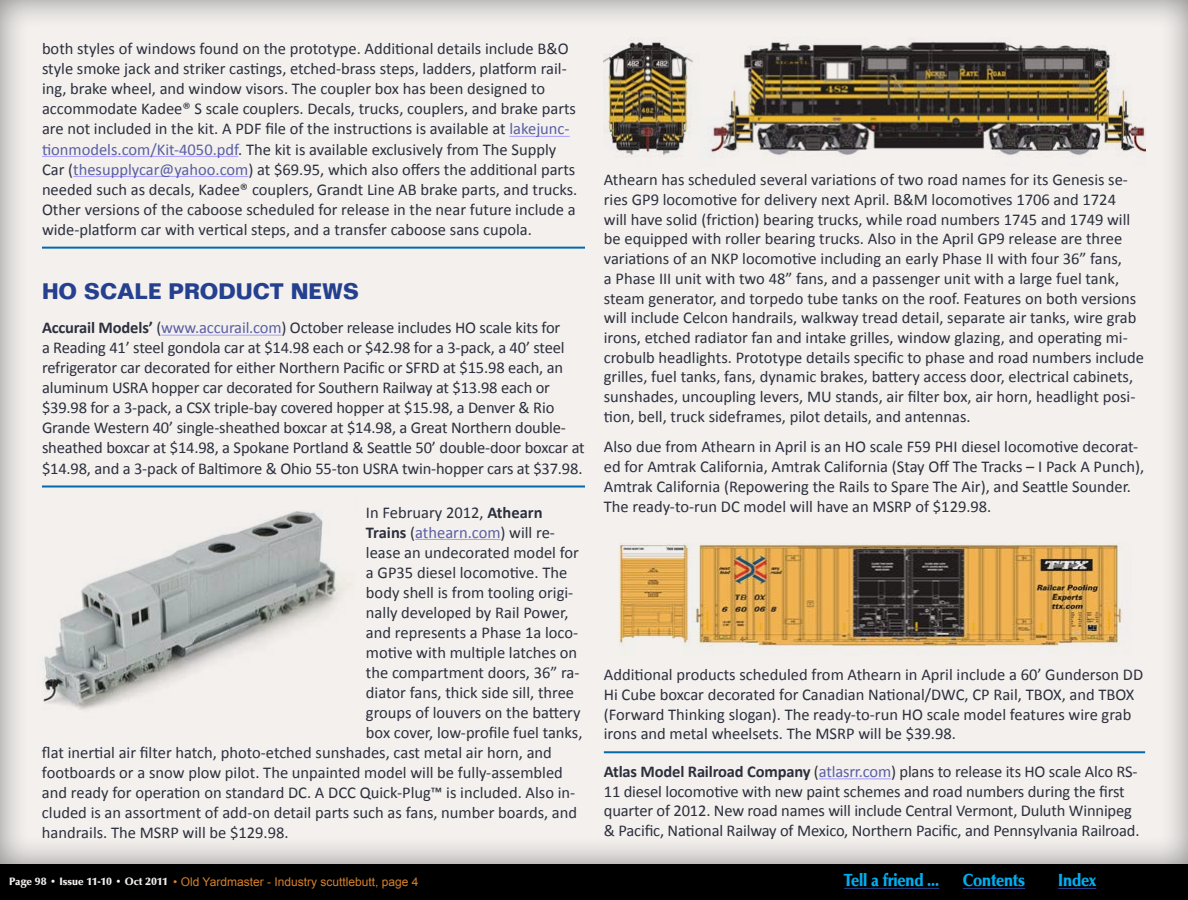
<style>
.page{position:relative;width:1188px;height:900px;background:#fff}
.page>*{position:absolute;margin:0;border:0;box-sizing:border-box;transform-origin:0 0}
.Body_text_no_dropcap{font:700 22px "Folio LT";color:#25408f;scale:.95 1}
.t1{font:18px "URW Classico Blac";letter-spacing:-.01em;color:#00aeef;scale:.9 1}
.Body_text_no_dropcap-2{font:16.5px/19.7px "Calibri";color:#2c303d}
.Body_text_no_dropcap-3{font:16.5px "Calibri";color:#595fa2}
.t2{font:12px "Arial";color:#d7802a}
.t3{font:11px "URW Classico Blac";color:#f3f0ee}
.s1{color:#595fa2}
.s2{font-weight:700}
.s3{font-weight:700;color:#2c303d}
.s4{color:#2c303d}
</style>
<div class="page">
<div style="left:0;top:864px;width:1188px;height:36px;background:#000"></div>
<div style="left:0;top:0;width:1188px;height:864px;background:#000;opacity:.45"></div>
<hr style="left:963px;top:888px;width:62px;height:1px;background:#25408f">
<hr style="left:1058px;top:888px;width:38px;height:1px;background:#25408f">
<hr style="left:844px;top:888px;width:95px;height:1px;background:#25408f">
<hr style="left:510px;top:136px;width:60px;height:1px;background:#a99eff">
<hr style="left:42px;top:156px;width:196px;height:1px;background:#a99eff">
<hr style="left:73px;top:176px;width:175px;height:1px;background:#a99eff">
<hr style="left:42px;top:247px;width:543px;height:2px;background:#006aac">
<hr style="left:161px;top:335px;width:121px;height:1px;background:#a99eff">
<hr style="left:42px;top:486px;width:543px;height:2px;background:#006aac">
<hr style="left:415px;top:539px;width:86px;height:1px;background:#a99eff">
<hr style="left:604px;top:751px;width:541px;height:2px;background:#006aac">
<hr style="left:819px;top:779px;width:72px;height:1px;background:#a99eff">
<img style="left:36px;top:495px;width:320px;height:224px">
<img style="left:604px;top:23px;width:541px;height:150px">
<img style="left:604px;top:527px;width:540px;height:131px">
<p class="Body_text_no_dropcap-2" style="left:42px;top:39px;width:537px;line-height:20px">both styles of windows found on the prototype. Additional details include B&amp;O style smoke jack and striker castings, etched-brass steps, ladders, platform rail&shy;ing, brake wheel, and window visors. The coupler box has been designed to accommodate Kadee® S scale couplers. Decals, trucks, couplers, and brake parts are not included in the kit. A PDF file of the instructions is available at <span class="s1">lakejunc&shy;tionmodels.com/Kit-4050.pdf</span>. The kit is available exclusively from The Supply Car (<span class="s1">thesupplycar@yahoo.com</span>) at $69.95, which also offers the additional parts needed such as decals, Kadee® couplers, Grandt Line AB brake parts, and trucks.<br>Other versions of the caboose scheduled for release in the near future include a wide-platform car with vertical steps, and a transfer caboose sans cupola.</p>
<p class="Body_text_no_dropcap-2" style="left:604px;top:170px;width:542px">Athearn has scheduled several variations of two road names for its Genesis se&shy;ries GP9 locomotive for delivery next April. B&amp;M locomotives 1706 and 1724<br>will have solid (friction) bearing trucks, while road numbers 1745 and 1749 will be equipped with roller bearing trucks. Also in the April GP9 release are three variations of an NKP locomotive including an early Phase II with four 36” fans,<br>a Phase III unit with two 48” fans, and a passenger unit with a large fuel tank, steam generator, and torpedo tube tanks on the roof. Features on both versions will include Celcon handrails, walkway tread detail, separate air tanks, wire grab irons, etched radiator fan and intake grilles, window glazing, and operating mi&shy;crobulb headlights. Prototype details specific to phase and road numbers include grilles, fuel tanks, fans, dynamic brakes, battery access door, electrical cabinets, sunshades, uncoupling levers, MU stands, air filter box, air horn, headlight posi&shy;tion, bell, truck sideframes, pilot details, and antennas.</p>
<p class="Body_text_no_dropcap-2" style="left:604px;top:437px;width:542px">Also due from Athearn in April is an HO scale F59 PHI diesel locomotive decorat&shy;ed for Amtrak California, Amtrak California (Stay Off The Tracks – I Pack A Punch), Amtrak California (Repowering the Rails to Spare The Air), and Seattle Sounder.<br>The ready-to-run DC model will have an MSRP of $129.98.</p>
<p class="Body_text_no_dropcap" style="left:42px;top:278px;width:335px">HO SCALE PRODUCT NEWS</p>
<p class="Body_text_no_dropcap-2" style="left:42px;top:318px;width:544px;line-height:20px"><span class="s2">Accurail Models’</span> (<span class="s1">www.accurail.com</span>) October release includes HO scale kits for<br>a Reading 41’ steel gondola car at $14.98 each or $42.98 for a 3-pack, a 40’ steel refrigerator car decorated for either Northern Pacific or SFRD at $15.98 each, an aluminum USRA hopper car decorated for Southern Railway at $13.98 each or $39.98 for a 3-pack, a CSX triple-bay covered hopper at $15.98, a Denver &amp; Rio Grande Western 40’ single-sheathed boxcar at $14.98, a Great Northern double&shy;sheathed boxcar at $14.98, a Spokane Portland &amp; Seattle 50’ double-door boxcar at $14.98, and a 3-pack of Baltimore &amp; Ohio 55-ton USRA twin-hopper cars at $37.98.</p>
<p class="Body_text_no_dropcap-2" style="left:366px;top:502px;width:178px">In February 2012, <span class="s2">Athearn</span></p>
<p class="Body_text_no_dropcap-3" style="left:366px;top:522px;width:190px"><span class="s3">Trains</span> <span class="s4">(</span>athearn.com<span class="s4">) will re-</span></p>
<p class="Body_text_no_dropcap-2" style="left:366px;top:542px;width:214px">lease an undecorated model for</p>
<p class="Body_text_no_dropcap-2" style="left:366px;top:562px;width:203px">a GP35 diesel locomotive. The</p>
<p class="Body_text_no_dropcap-2" style="left:366px;top:582px;width:209px">body shell is from tooling origi-</p>
<p class="Body_text_no_dropcap-2" style="left:366px;top:602px;width:204px">nally developed by Rail Power,</p>
<p class="Body_text_no_dropcap-2" style="left:366px;top:622px;width:214px">and represents a Phase 1a loco-</p>
<p class="Body_text_no_dropcap-2" style="left:366px;top:642px;width:213px">motive with multiple latches on</p>
<p class="Body_text_no_dropcap-2" style="left:366px;top:663px;width:215px">the compartment doors, 36” ra-</p>
<p class="Body_text_no_dropcap-2" style="left:366px;top:683px;width:210px">diator fans, thick side sill, three</p>
<p class="Body_text_no_dropcap-2" style="left:366px;top:703px;width:216px">groups of louvers on the battery</p>
<p class="Body_text_no_dropcap-2" style="left:366px;top:723px;width:218px">box cover, low-profile fuel tanks,</p>
<p class="Body_text_no_dropcap-2" style="left:42px;top:743px;width:511px">flat inertial air filter hatch, photo-etched sunshades, cast metal air horn, and</p>
<p class="Body_text_no_dropcap-2" style="left:42px;top:763px;width:522px">footboards or a snow plow pilot. The unpainted model will be fully-assembled</p>
<p class="Body_text_no_dropcap-2" style="left:42px;top:783px;width:535px">and ready for operation on standard DC. A DCC Quick-Plug™ is included. Also in-</p>
<p class="Body_text_no_dropcap-2" style="left:42px;top:803px;width:537px">cluded is an assortment of add-on detail parts such as fans, number boards, and</p>
<p class="Body_text_no_dropcap-2" style="left:42px;top:823px;width:248px">handrails. The MSRP will be $129.98.</p>
<p class="t2" style="left:173px;top:874px;width:247px">• Old Yardmaster - Industry scuttlebutt, page 4</p>
<p class="Body_text_no_dropcap-2" style="left:604px;top:665px;width:541px">Additional products scheduled from Athearn in April include a 60’ Gunderson DD Hi Cube boxcar decorated for Canadian National/DWC, CP Rail, TBOX, and TBOX (Forward Thinking slogan). The ready-to-run HO scale model features wire grab irons and metal wheelsets. The MSRP will be $39.98.</p>
<p class="Body_text_no_dropcap-2" style="left:604px;top:762px;width:537px"><span class="s2">Atlas Model Railroad Company</span> (<span class="s1">atlasrr.com</span>) plans to release its HO scale Alco RS-11 diesel locomotive with new paint schemes and road numbers during the first quarter of 2012. New road names will include Central Vermont, Duluth Winnipeg &amp; Pacific, National Railway of Mexico, Northern Pacific, and Pennsylvania Railroad.</p>
<p class="t3" style="left:9px;top:874px;width:160px">Page 98 • Issue 11-10 • Oct 2011</p>
<p class="t1" style="left:844px;top:869px;width:107px">Tell a friend ...</p>
<p class="t1" style="left:963px;top:869px;width:71px">Contents</p>
<p class="t1" style="left:1058px;top:869px;width:44px">Index</p>
</div>
